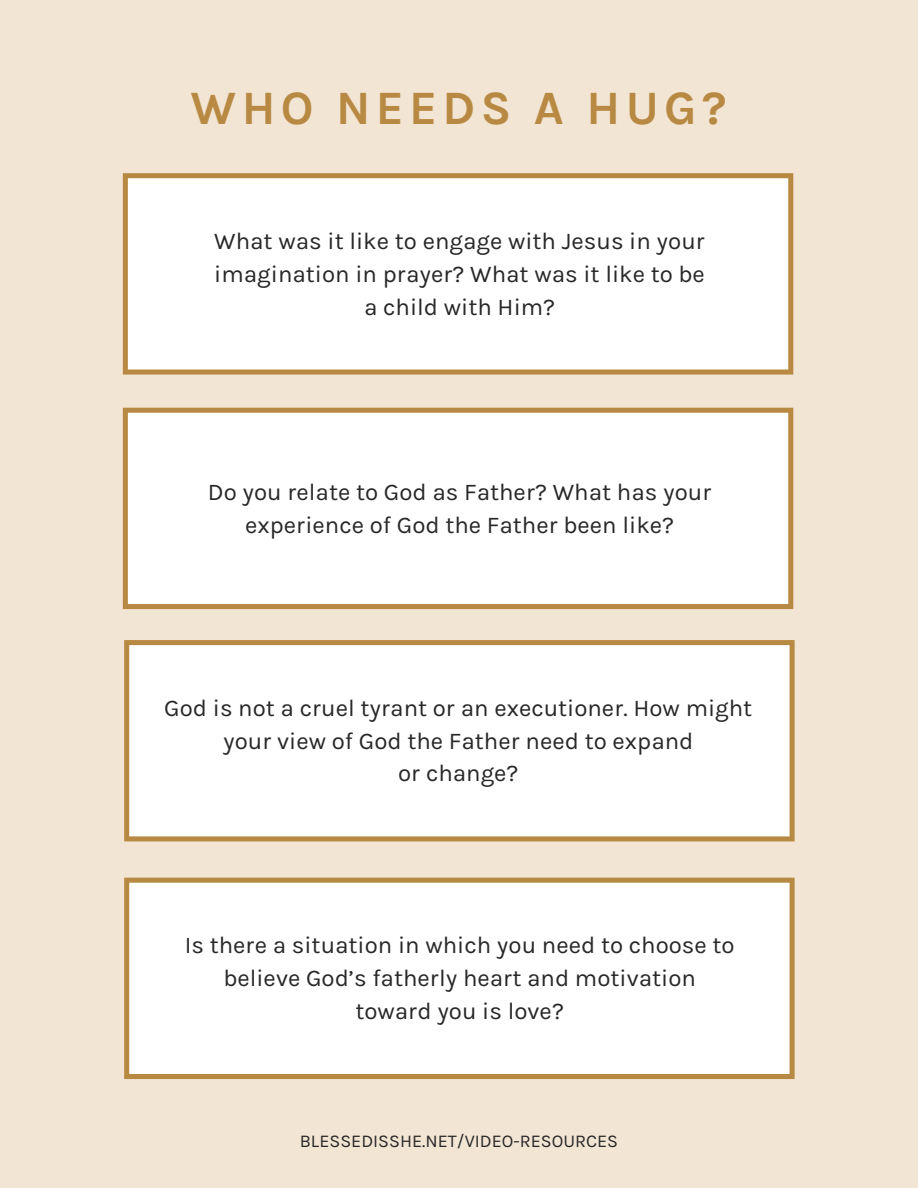
<style>
.page{position:relative;width:918px;height:1188px;background:#f3e5d3}
.page>*{position:absolute;margin:0;border:0;box-sizing:border-box;transform-origin:0 0}
.t1{font:700 48px "Karla";letter-spacing:.11em;color:#b88943}
.t2{font:24px/32.8px "Karla";color:#282828;text-align:center}
.t3{font:18px "Karla";color:#282828}
</style>
<div class="page">
<svg style="left:123px;top:173px;width:670px;height:202px;background:#faf7f2"></svg>
<div style="left:123px;top:408px;width:670px;height:201px;background:#fff"></div>
<svg style="left:124px;top:640px;width:671px;height:201px;background:#faf7f3"></svg>
<div style="left:124px;top:878px;width:671px;height:201px;background:#fff"></div>
<h1 class="t1" style="left:190px;top:80px;width:538px">WHO NEEDS A HUG?</h1>
<p class="t2" style="left:214px;top:225px;width:492px">What was it like to engage with Jesus in your imagination in prayer? What was it like to be a child with Him?</p>
<p class="t2" style="left:208px;top:475px;width:505px">Do you relate to God as Father? What has your experience of God the Father been like?</p>
<p class="t2" style="left:164px;top:691px;width:590px">God is not a cruel tyrant or an executioner. How might your view of God the Father need to expand<br>or change?</p>
<p class="t2" style="left:185px;top:929px;width:551px">Is there a situation in which you need to choose to believe God’s fatherly heart and motivation toward you is love?</p>
<p class="t3" style="left:300px;top:1131px;width:320px">BLESSEDISSHE.NET/VIDEO-RESOURCES</p>
</div>
